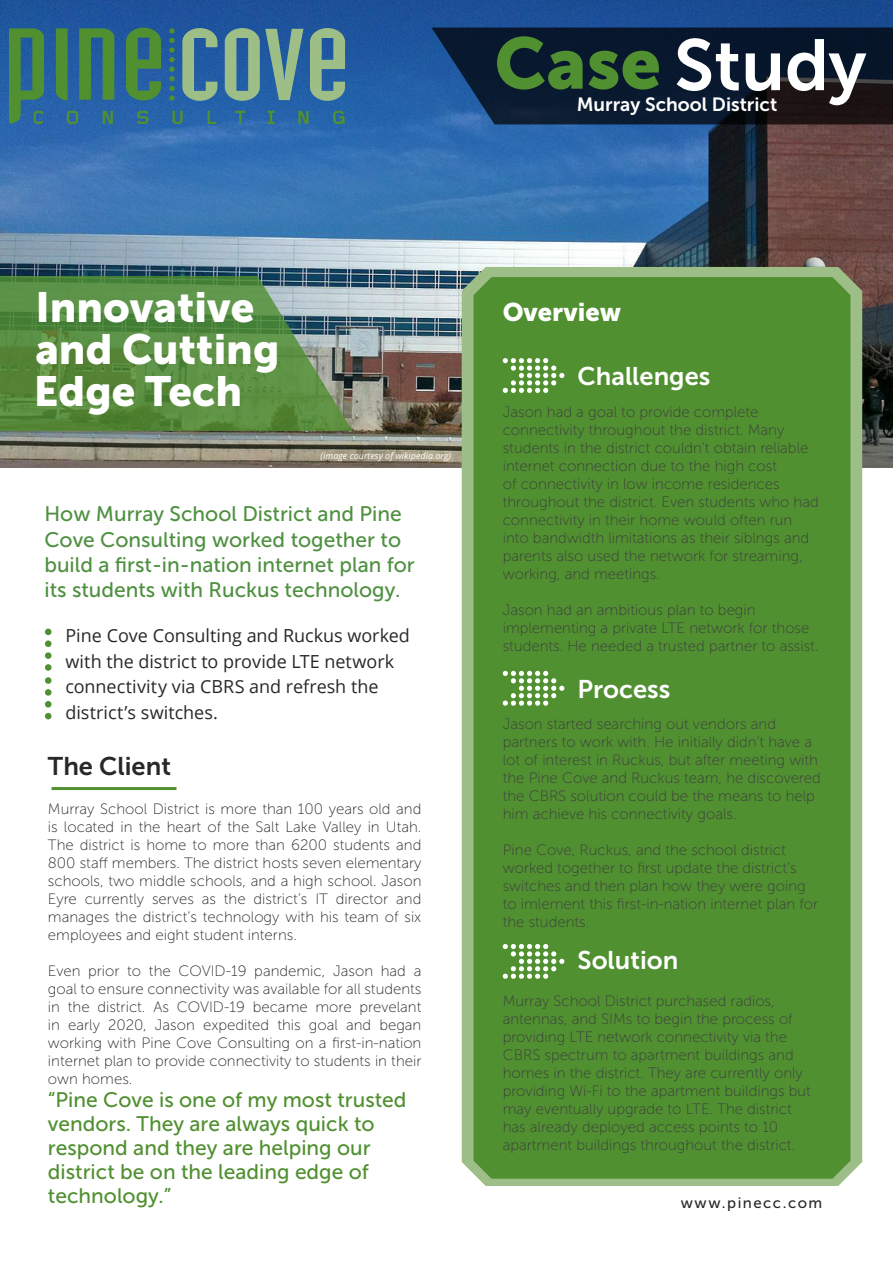
<style>
.page{position:relative;width:893px;height:1263px;background:#fff}
.page>*{position:absolute;margin:0;border:0;box-sizing:border-box;transform-origin:0 0}
.Case{font:72px "Museo Sans 700";color:#fff}
.Title_2{font:42px/42px "Museo Sans 900";color:#fff}
.Title_2-2{font:25.5px "Museo Sans 700";color:#fff}
.Title_2-3{font:25.5px "Museo Sans 700";color:#272928}
.Title_2-4{font:25.5px "Museo Sans 900";color:#fff}
.Title_2-5{font:21px/25.2px "Museo Sans 500";color:#4e9040}
.Slogan{font:21px/24px "Museo Sans 500";color:#509030}
.Slogan-2{font:19.2px "Museo Sans 700";color:#fff}
.Text_3{font:18px/25.5px "Open Sans";color:#272928}
.t1{font:15px/18px "Museo Sans 100";color:#3e3e3f}
.Text{font:15px/18px "Museo Sans 100";color:#272928;text-align:justify}
.Text-2{font:15px "Museo Sans 500";letter-spacing:.1em;color:#272928}
.Text-3{font:italic 9px "Open Sans";color:#fff}
.s1{font-family:"Museo Sans 900";color:#509030}
</style>
<div class="page">
<div style="left:45px;top:664px;width:7px;height:7px;background:#509030;border-radius:50%"></div>
<div style="left:45px;top:652px;width:7px;height:7px;background:#509030;border-radius:50%"></div>
<div style="left:45px;top:640px;width:7px;height:7px;background:#509030;border-radius:50%"></div>
<div style="left:45px;top:629px;width:7px;height:6px;background:#509030;border-radius:50%"></div>
<div style="left:45px;top:713px;width:7px;height:6px;background:#509030;border-radius:50%"></div>
<div style="left:45px;top:701px;width:7px;height:6px;background:#509030;border-radius:50%"></div>
<div style="left:45px;top:689px;width:7px;height:7px;background:#509030;border-radius:50%"></div>
<div style="left:45px;top:677px;width:7px;height:7px;background:#509030;border-radius:50%"></div>
<img style="left:0;top:0;width:893px;height:467px">
<svg style="left:56px;top:28px;width:12px;height:72px"></svg>
<svg style="left:79px;top:28px;width:35px;height:72px;background:#417f54"></svg>
<svg style="left:126px;top:28px;width:35px;height:72px;background:#417e57"></svg>
<svg style="left:182px;top:28px;width:35px;height:73px;background:#618d95"></svg>
<svg style="left:225px;top:28px;width:78px;height:73px;background:#649094"></svg>
<svg style="left:310px;top:28px;width:35px;height:73px;background:#739c91"></svg>
<svg style="left:169px;top:28px;width:6px;height:73px"></svg>
<svg style="left:9px;top:28px;width:35px;height:96px;background:#407e5b"></svg>
<svg style="left:67px;top:111px;width:11px;height:13px"></svg>
<svg style="left:103px;top:111px;width:10px;height:13px"></svg>
<svg style="left:137px;top:111px;width:11px;height:13px"></svg>
<svg style="left:172px;top:111px;width:11px;height:13px"></svg>
<svg style="left:207px;top:111px;width:9px;height:13px"></svg>
<svg style="left:235px;top:111px;width:10px;height:13px"></svg>
<svg style="left:267px;top:111px;width:8px;height:13px"></svg>
<svg style="left:298px;top:111px;width:10px;height:13px"></svg>
<svg style="left:333px;top:111px;width:12px;height:13px"></svg>
<svg style="left:462px;top:267px;width:400px;height:919px;background:#9cbc87"></svg>
<div style="left:473px;top:277px;width:377px;height:902px;background:#509030"></div>
<svg style="left:431px;top:28px;width:462px;height:96px;background:#0d1d34"></svg>
<svg style="left:0;top:276px;width:358px;height:155px;background:#5d8d4c"></svg>
<svg style="left:503px;top:671px;width:61px;height:35px"></svg>
<svg style="left:503px;top:358px;width:61px;height:35px"></svg>
<svg style="left:503px;top:944px;width:61px;height:35px"></svg>
<hr style="left:52px;top:787px;width:124px;height:3px;background:#509030">
<p class="Case" style="left:494px;top:25px;width:374px"><span class="s1">Case</span> Study</p>
<p class="Slogan-2" style="left:577px;top:93px;width:202px">Murray School District</p>
<p class="Title_2" style="left:35px;top:286px;width:220px">Innovative</p>
<p class="Title_2" style="left:34px;top:328px;width:247px">and Cutting<br>Edge Tech</p>
<p class="Text-3" style="left:321px;top:450px;width:132px">(image courtesy of wikipedia.org)</p>
<p class="Title_2-5" style="left:44px;top:502px;width:372px">How Murray School District and Pine Cove Consulting worked together to build a first-in-nation internet plan for its students with Ruckus technology.</p>
<p class="Text_3" style="left:65px;top:623px;width:346px">Pine Cove Consulting and Ruckus worked with the district to provide LTE network connectivity via CBRS and refresh the district’s switches.</p>
<p class="Title_2-3" style="left:48px;top:752px;width:125px">The Client</p>
<p class="Text" style="left:48px;top:800px;width:375px">Murray School District is more than 100 years old and is located in the heart of the Salt Lake Valley in Utah.<br>The district is home to more than 6200 students and 800 staff members. The district hosts seven elementary schools, two middle schools, and a high school. Jason Eyre currently serves as the district’s IT director and manages the district’s technology with his team of six employees and eight student interns.</p>
<p class="Text" style="left:48px;top:962px;width:375px">Even prior to the COVID-19 pandemic, Jason had a goal to ensure connectivity was available for all students in the district. As COVID-19 became more prevelant in early 2020, Jason expedited this goal and began working with Pine Cove Consulting on a first-in-nation internet plan to provide connectivity to students in their own homes.</p>
<p class="Slogan" style="left:48px;top:1088px;width:360px">“Pine Cove is one of my most trusted vendors. They are always quick to respond and they are helping our district be on the leading edge of technology.”</p>
<p class="Title_2-4" style="left:503px;top:298px;width:120px">Overview</p>
<p class="Title_2-2" style="left:578px;top:362px;width:134px">Challenges</p>
<p class="t1" style="left:503px;top:403px;width:318px">Jason had a goal to provide complete connectivity throughout the district. Many students in the district couldn’t obtain reliable internet connection due to the high cost<br>of connectivity in low income residences throughout the district. Even students who had connectivity in their home would often run into bandwidth limitations as their siblngs and parents also used the network for streaming, working, and meetings.</p>
<p class="t1" style="left:503px;top:601px;width:317px">Jason had an ambitious plan to begin implementing a private LTE network for those students. He needed a trusted partner to assist.</p>
<p class="Title_2-2" style="left:578px;top:675px;width:94px">Process</p>
<p class="t1" style="left:503px;top:715px;width:320px">Jason started searching out vendors and partners to work with. He initially didn’t have a lot of interest in Ruckus, but after meeting with the Pine Cove and Ruckus team, he discovered the CBRS solution could be the means to help him achieve his connectivity goals.</p>
<p class="t1" style="left:503px;top:841px;width:317px">Pine Cove, Ruckus, and the school district worked together to first update the district’s switches and then plan how they were going to imlement this first-in-nation internet plan for the students.</p>
<p class="Title_2-2" style="left:578px;top:946px;width:102px">Solution</p>
<p class="t1" style="left:503px;top:992px;width:310px">Murray School District purchased radios, antennas, and SIMs to begin the process of providing LTE network connectivity via the CBRS spectrum to apartment buildings and homes in the district. They are currently only providing Wi-Fi to the apartment buildings but may eventually upgrade to LTE. The district has already deployed access points to 10 apartment buildings throughout the district.</p>
<p class="Text-2" style="left:681px;top:1194px;width:143px">www.pinecc.com</p>
</div>
